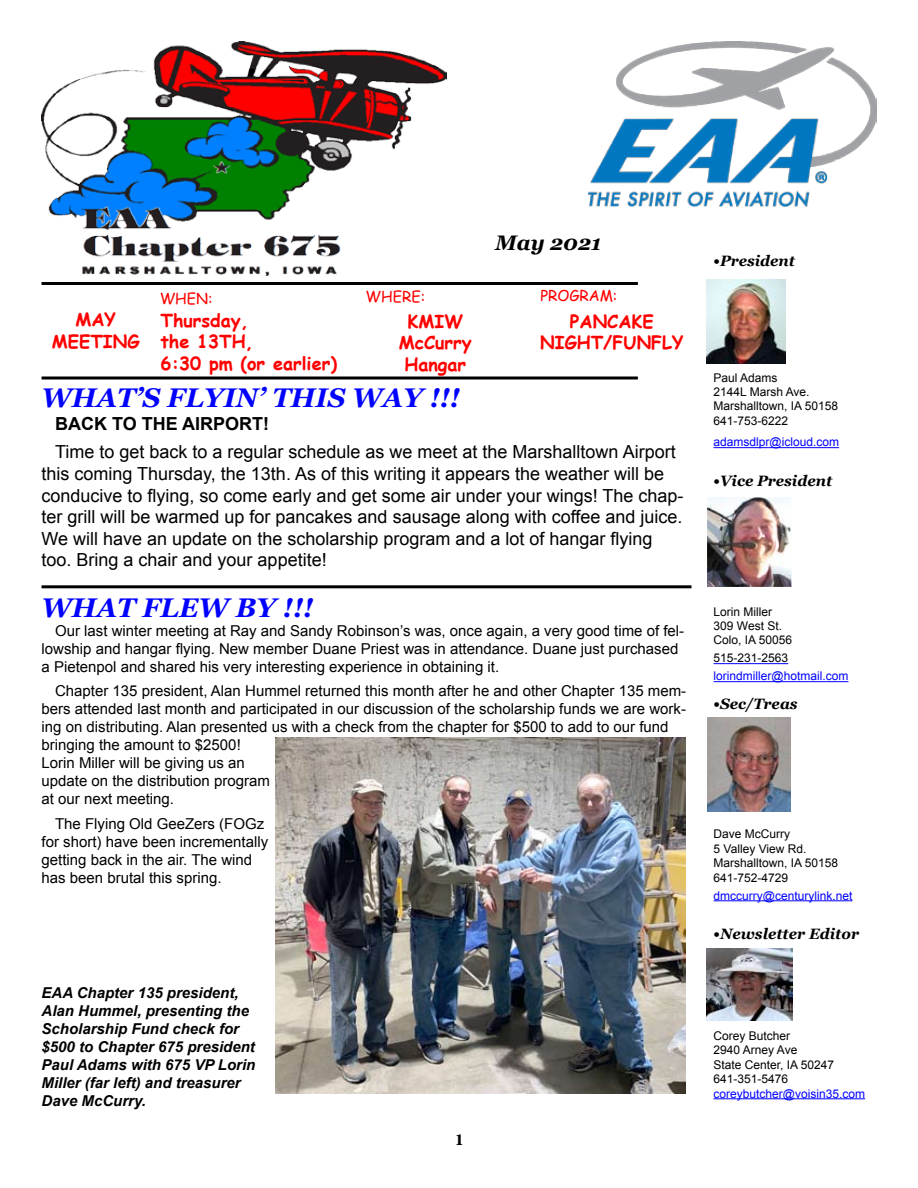
<style>
.page{position:relative;width:918px;height:1188px;background:#fff}
.page>*{position:absolute;margin:0;border:0;box-sizing:border-box;transform-origin:0 0}
.t1{font:italic 700 27px "Georgia";color:#00f}
.t2{font:italic 700 21px "Georgia";color:#000}
.t3{font:18px/21.6px "Arial";color:#000}
.t4{font:700 18px/21.6px "Comic Sans MS";color:#f00;text-align:center}
.t5{font:700 18px "Arial";color:#000}
.t6{font:700 18px "Arno Pro";color:#000}
.t7{font:15px/18px "Arial";color:#000}
.t8{font:italic 700 15px/18px "Arial";color:#000}
.t9{font:italic 700 15px "Georgia";color:#000}
.t10{font:15px "Comic Sans MS";color:#f00}
.t11{font:12px/14.4px "Arial";color:#000}
.t12{font:12px "Arial";color:#00f}
</style>
<div class="page">
<hr style="left:42px;top:282px;width:596px;height:3px;background:#000">
<hr style="left:42px;top:585px;width:649px;height:3px;background:#000">
<svg style="left:42px;top:376px;width:596px;height:4px;background:#3f3f3f"></svg>
<img style="left:42px;top:42px;width:405px;height:234px">
<hr style="left:714px;top:447px;width:125px;height:1px;background:#00f">
<hr style="left:714px;top:663px;width:74px;height:1px;background:#00f">
<hr style="left:714px;top:681px;width:134px;height:1px;background:#00f">
<hr style="left:714px;top:900px;width:138px;height:1px;background:#00f">
<hr style="left:714px;top:1098px;width:151px;height:1px;background:#00f">
<img style="left:707px;top:949px;width:86px;height:71px">
<img style="left:707px;top:717px;width:83px;height:95px">
<img style="left:707px;top:280px;width:79px;height:84px">
<img style="left:707px;top:497px;width:84px;height:90px">
<img style="left:588px;top:42px;width:288px;height:164px">
<img style="left:275px;top:738px;width:411px;height:355px">
<p class="t4" style="left:52px;top:308px;width:89px">MAY<br>MEETING</p>
<p class="t10" style="left:160px;top:287px;width:54px">WHEN:</p>
<p class="t4" style="left:160px;top:309px;width:178px;text-align:left">Thursday,<br>the 13TH,<br>6:30 pm (or earlier)</p>
<p class="t10" style="left:366px;top:285px;width:61px">WHERE:</p>
<p class="t4" style="left:399px;top:310px;width:74px">KMIW<br>McCurry<br>Hangar</p>
<h1 class="t1" style="left:42px;top:380px;width:420px">WHAT’S FLYIN’ THIS WAY !!!</h1>
<h2 class="t2" style="left:495px;top:230px;width:108px">May 2021</h2>
<p class="t10" style="left:540px;top:285px;width:79px">PROGRAM:</p>
<p class="t4" style="left:540px;top:310px;width:145px;line-height:21px">PANCAKE<br>NIGHT/FUNFLY</p>
<p class="t5" style="left:55px;top:412px;width:215px">BACK TO THE AIRPORT!</p>
<p class="t3" style="left:42px;top:442px;width:644px;text-indent:14px">Time to get back to a regular schedule as we meet at the Marshalltown Airport this coming Thursday, the 13th. As of this writing it appears the weather will be conducive to flying, so come early and get some air under your wings! The chap&shy;ter grill will be warmed up for pancakes and sausage along with coffee and juice.<br>We will have an update on the scholarship program and a lot of hangar flying too. Bring a chair and your appetite!</p>
<h1 class="t1" style="left:42px;top:590px;width:273px">WHAT FLEW BY !!!</h1>
<p class="t7" style="left:42px;top:621px;width:644px;text-indent:13px">Our last winter meeting at Ray and Sandy Robinson’s was, once again, a very good time of fel&shy;lowship and hangar flying. New member Duane Priest was in attendance. Duane just purchased a Pietenpol and shared his very interesting experience in obtaining it.</p>
<p class="t7" style="left:42px;top:682px;width:646px;text-indent:14px">Chapter 135 president, Alan Hummel returned this month after he and other Chapter 135 mem&shy;bers attended last month and participated in our discussion of the scholarship funds we are work&shy;ing on distributing. Alan presented us with a check from the chapter for $500 to add to our fund bringing the amount to $2500!<br>Lorin Miller will be giving us an<br>update on the distribution program<br>at our next meeting.</p>
<p class="t7" style="left:42px;top:815px;width:228px;text-indent:14px">The Flying Old GeeZers (FOGz for short) have been incrementally getting back in the air. The wind has been brutal this spring.</p>
<p class="t8" style="left:42px;top:984px;width:215px">EAA Chapter 135 president,<br>Alan Hummel, presenting the<br>Scholarship Fund check for $500 to Chapter 675 president<br>Paul Adams with 675 VP Lorin<br>Miller (far left) and treasurer<br>Dave McCurry.</p>
<p class="t6" style="left:455px;top:1129px;width:11px">1</p>
<p class="t9" style="left:714px;top:251px;width:83px">•President</p>
<p class="t11" style="left:714px;top:370px;width:126px">Paul Adams<br>2144L Marsh Ave.<br>Marshalltown, IA 50158<br>641-753-6222</p>
<p class="t12" style="left:714px;top:434px;width:127px">adamsdlpr@icloud.com</p>
<p class="t9" style="left:714px;top:471px;width:120px">•Vice President</p>
<p class="t11" style="left:714px;top:604px;width:80px">Lorin Miller<br>309 West St.<br>Colo, IA 50056</p>
<p class="t11" style="left:714px;top:651px;width:76px">515-231-2563</p>
<p class="t12" style="left:714px;top:668px;width:136px">lorindmiller@hotmail.com</p>
<p class="t9" style="left:714px;top:694px;width:86px">•Sec/Treas</p>
<p class="t11" style="left:714px;top:827px;width:126px">Dave McCurry<br>5 Valley View Rd.<br>Marshalltown, IA 50158<br>641-752-4729</p>
<p class="t12" style="left:714px;top:887px;width:140px">dmccurry@centurylink.net</p>
<p class="t9" style="left:714px;top:924px;width:147px">•Newsletter Editor</p>
<p class="t11" style="left:714px;top:1029px;width:122px">Corey Butcher<br>2940 Arney Ave<br>State Center, IA 50247<br>641-351-5476</p>
<p class="t12" style="left:714px;top:1085px;width:153px">coreybutcher@voisin35.com</p>
</div>
